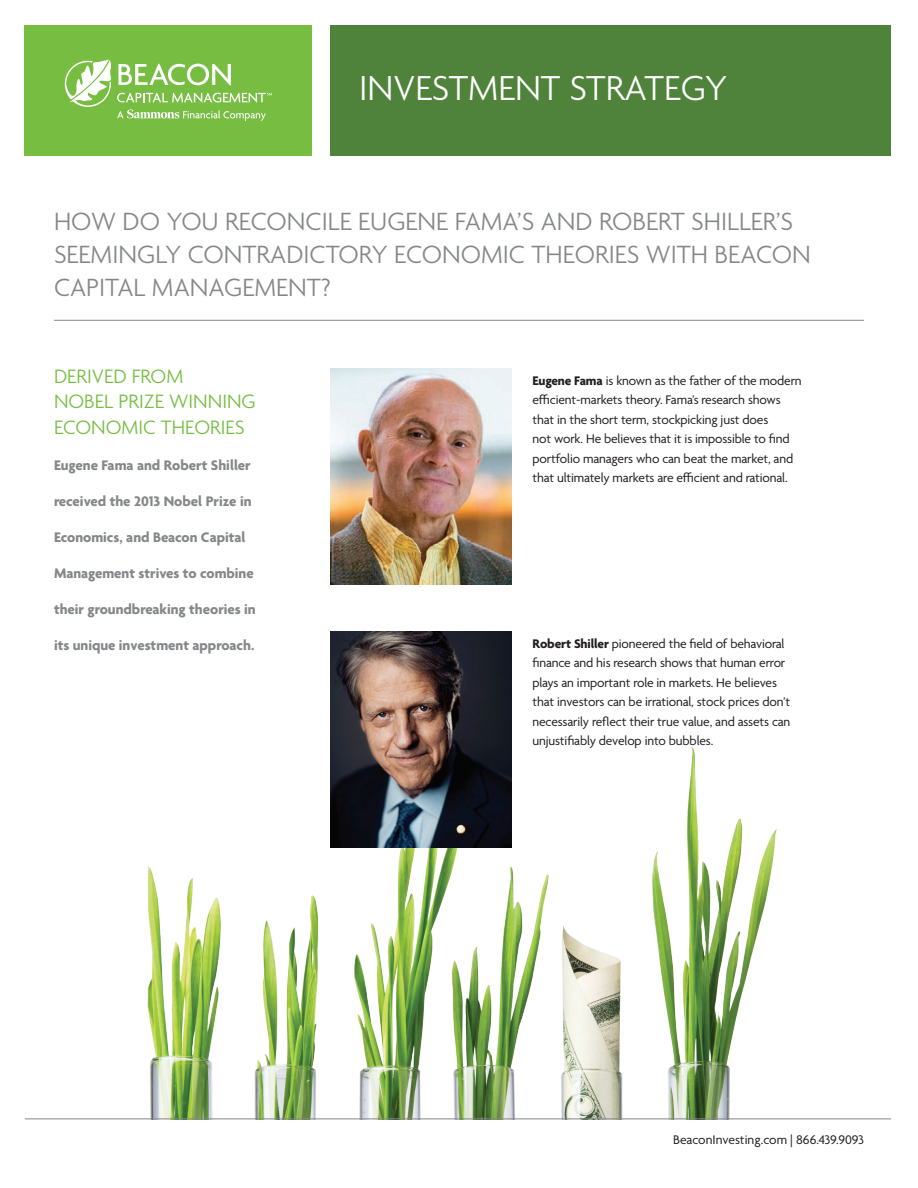
<style>
.page{position:relative;width:918px;height:1188px;background:#fff}
.page>*{position:absolute;margin:0;border:0;box-sizing:border-box;transform-origin:0 0}
.t1{font:300 37.5px "Agenda";color:#fff}
.t2{font:300 27px/33px "Agenda";color:#85878b}
.t3{font:300 21px/25.5px "Agenda";color:#77bd42}
.t4{font:700 15px "Agenda";color:#85878b}
.t5{font:13.5px/19.5px "Agenda";letter-spacing:-.01em;color:#231f20}
.s1{font-weight:700}
</style>
<div class="page">
<hr style="left:54px;top:320px;width:810px;height:1px;background:#85878b">
<img style="left:330px;top:369px;width:182px;height:216px">
<div style="left:330px;top:25px;width:561px;height:131px;background:#4f833b"></div>
<div style="left:25px;top:25px;width:287px;height:131px;background:#77bd42"></div>
<img style="left:132px;top:747px;width:654px;height:372px">
<img style="left:330px;top:631px;width:182px;height:216px">
<hr style="left:25px;top:1119px;width:866px;height:1px;background:#85878b">
<svg style="left:65px;top:59px;width:207px;height:62px"></svg>
<h1 class="t1" style="left:359px;top:68px;width:370px">INVESTMENT STRATEGY</h1>
<h2 class="t2" style="left:54px;top:207px;width:758px">HOW DO YOU RECONCILE EUGENE FAMA’S AND ROBERT SHILLER’S<br>SEEMINGLY CONTRADICTORY ECONOMIC THEORIES WITH BEACON<br>CAPITAL MANAGEMENT?</h2>
<h3 class="t3" style="left:54px;top:364px;width:203px">DERIVED FROM<br>NOBEL PRIZE WINNING<br>ECONOMIC THEORIES</h3>
<p class="t4" style="left:54px;top:457px;width:198px">Eugene Fama and Robert Shiller</p>
<p class="t4" style="left:54px;top:493px;width:199px">received the 2013 Nobel Prize in</p>
<p class="t4" style="left:54px;top:529px;width:193px">Economics, and Beacon Capital</p>
<p class="t4" style="left:54px;top:565px;width:201px">Management strives to combine</p>
<p class="t4" style="left:54px;top:601px;width:203px">their groundbreaking theories in</p>
<p class="t4" style="left:54px;top:637px;width:202px">its unique investment approach.</p>
<p class="t5" style="left:532px;top:372px;width:271px"><span class="s1">Eugene Fama</span> is known as the father of the modern efficient-markets theory. Fama’s research shows that in the short term, stockpicking just does<br>not work. He believes that it is impossible to find portfolio managers who can beat the market, and that ultimately markets are efficient and rational.</p>
<p class="t5" style="left:532px;top:634px;width:259px"><span class="s1">Robert Shiller</span> pioneered the field of behavioral finance and his research shows that human error plays an important role in markets. He believes that investors can be irrational, stock prices don’t necessarily reflect their true value, and assets can unjustifiably develop into bubbles.</p>
<p class="t5" style="left:673px;top:1130px;width:192px">BeaconInvesting.com | 866.439.9093</p>
</div>
